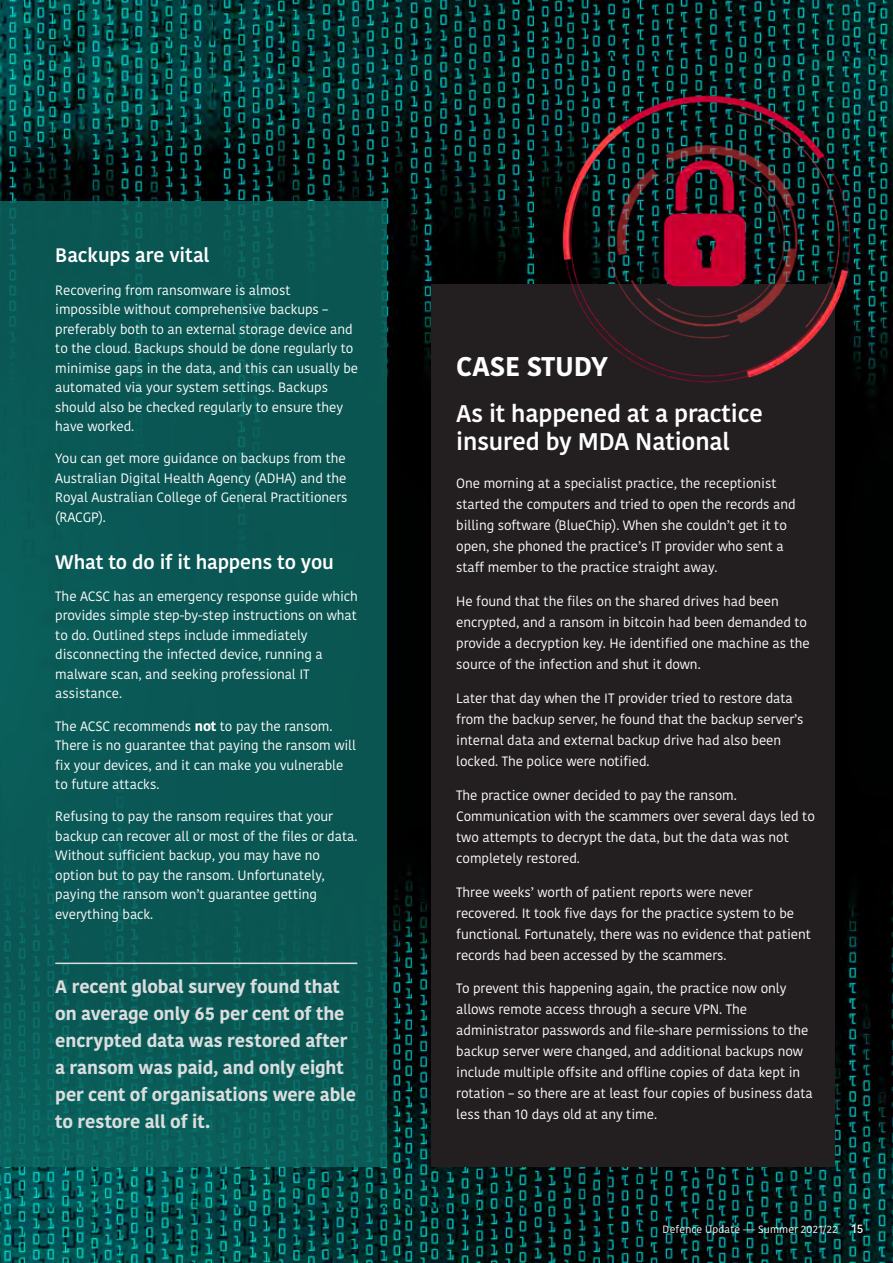
<style>
.page{position:relative;width:893px;height:1263px;background:#fff}
.page>*{position:absolute;margin:0;border:0;box-sizing:border-box;transform-origin:0 0}
.Body_light{font:700 27px "Kohinoor";letter-spacing:-.005em;color:#fff}
.Body_light-2{font:500 24px/28.8px "Kohinoor";letter-spacing:-.005em;color:#fff}
.Subhead_1{font:500 19.5px "Kohinoor";letter-spacing:-.005em;color:#fff}
.Intro_paragraph{font:700 18px/27px "Kohinoor";letter-spacing:-.005em;color:#dbddde}
.Body_light-3{font:13.5px/19.5px "Kohinoor";letter-spacing:-.005em;color:#fff}
.t1{font:10.5px "Kohinoor";letter-spacing:.015em;color:#fff}
.s1{font-weight:700}
.s2{font-weight:300}
.s3{font-weight:600;font-size:12px}
</style>
<div class="page">
<img style="left:0;top:0;width:893px;height:1263px">
<div style="left:0;top:201px;width:387px;height:966px;background:#0a5654"></div>
<div style="left:431px;top:285px;width:404px;height:882px;background:#231f20"></div>
<img style="left:484px;top:89px;width:404px;height:355px">
<hr style="left:55px;top:962px;width:302px;height:2px;background:#dbddde">
<p class="Subhead_1" style="left:55px;top:243px;width:156px">Backups are vital</p>
<p class="Body_light-3" style="left:55px;top:280px;width:304px">Recovering from ransomware is almost impossible without comprehensive backups – preferably both to an external storage device and to the cloud. Backups should be done regularly to minimise gaps in the data, and this can usually be automated via your system settings. Backups should also be checked regularly to ensure they have worked.</p>
<p class="Body_light-3" style="left:55px;top:449px;width:294px">You can get more guidance on backups from the Australian Digital Health Agency (ADHA) and the Royal Australian College of General Practitioners (RACGP).</p>
<p class="Subhead_1" style="left:55px;top:549px;width:280px">What to do if it happens to you</p>
<p class="Body_light-3" style="left:55px;top:587px;width:304px">The ACSC has an emergency response guide which provides simple step-by-step instructions on what to do. Outlined steps include immediately disconnecting the infected device, running a malware scan, and seeking professional IT assistance.</p>
<p class="Body_light-3" style="left:55px;top:716px;width:302px">The ACSC recommends <span class="s1">not</span> to pay the ransom.<br>There is no guarantee that paying the ransom will fix your devices, and it can make you vulnerable to future attacks.</p>
<p class="Body_light-3" style="left:55px;top:807px;width:304px">Refusing to pay the ransom requires that your backup can recover all or most of the files or data.<br>Without sufficient backup, you may have no option but to pay the ransom. Unfortunately, paying the ransom won’t guarantee getting everything back.</p>
<p class="Intro_paragraph" style="left:55px;top:973px;width:302px">A recent global survey found that on average only 65 per cent of the encrypted data was restored after a ransom was paid, and only eight per cent of organisations were able to restore all of it.</p>
<p class="Body_light" style="left:456px;top:349px;width:153px">CASE STUDY</p>
<p class="Body_light-2" style="left:456px;top:399px;width:308px">As it happened at a practice insured by MDA National</p>
<p class="Body_light-3" style="left:456px;top:473px;width:341px;line-height:21px">One morning at a specialist practice, the receptionist started the computers and tried to open the records and billing software (BlueChip). When she couldn’t get it to open, she phoned the practice’s IT provider who sent a staff member to the practice straight away.</p>
<p class="Body_light-3" style="left:456px;top:591px;width:355px;line-height:21px">He found that the files on the shared drives had been encrypted, and a ransom in bitcoin had been demanded to provide a decryption key. He identified one machine as the source of the infection and shut it down.</p>
<p class="Body_light-3" style="left:456px;top:688px;width:349px;line-height:21px">Later that day when the IT provider tried to restore data from the backup server, he found that the backup server’s internal data and external backup drive had also been locked. The police were notified.</p>
<p class="Body_light-3" style="left:456px;top:785px;width:360px;line-height:21px">The practice owner decided to pay the ransom.<br>Communication with the scammers over several days led to two attempts to decrypt the data, but the data was not completely restored.</p>
<p class="Body_light-3" style="left:456px;top:881px;width:356px;line-height:21px">Three weeks’ worth of patient reports were never recovered. It took five days for the practice system to be functional. Fortunately, there was no evidence that patient records had been accessed by the scammers.</p>
<p class="Body_light-3" style="left:456px;top:978px;width:358px;line-height:21px">To prevent this happening again, the practice now only allows remote access through a secure VPN. The administrator passwords and file-share permissions to the backup server were changed, and additional backups now include multiple offsite and offline copies of data kept in rotation – so there are at least four copies of business data less than 10 days old at any time.</p>
<p class="t1" style="left:663px;top:1223px;width:202px">Defence Update <span class="s2">——</span> Summer 2021/22 <span class="s3">15</span></p>
</div>
